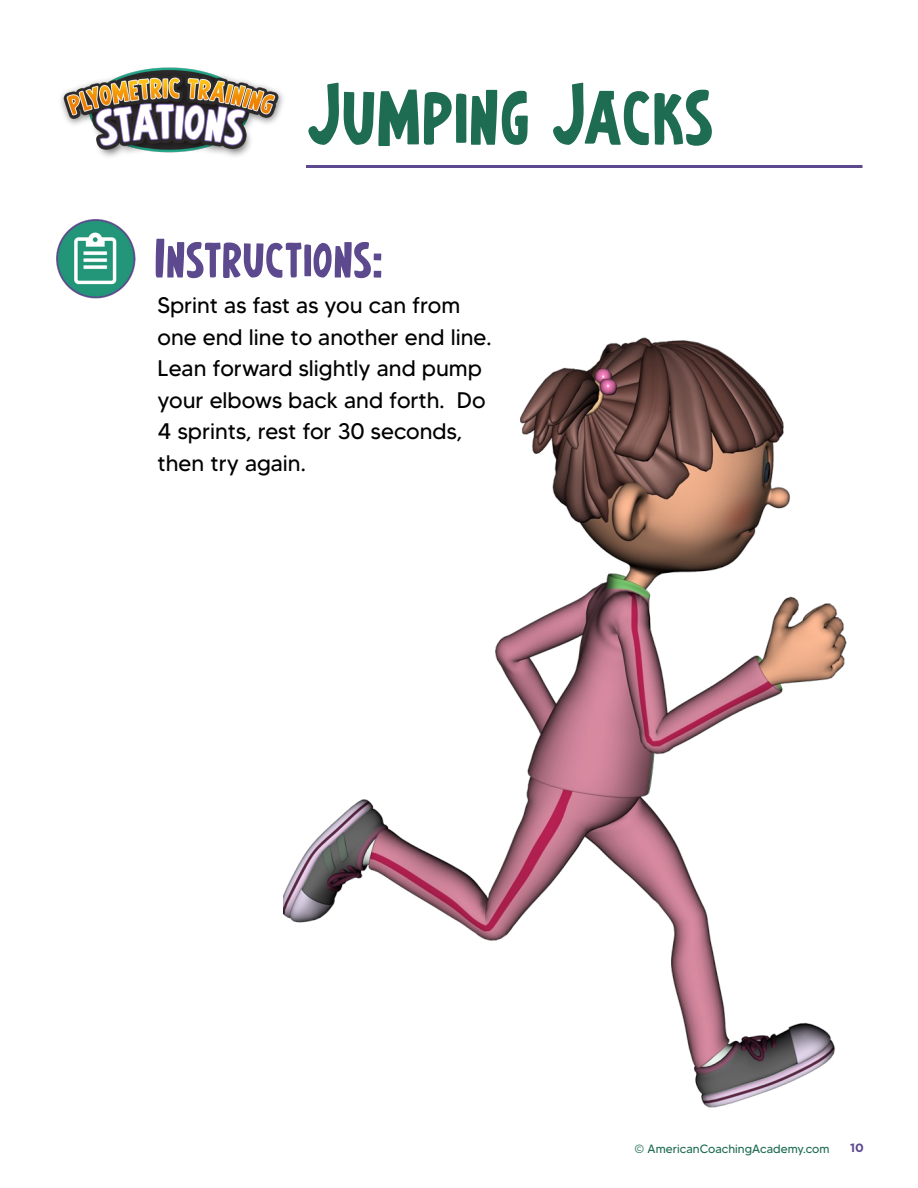
<style>
.page{position:relative;width:918px;height:1188px;background:#fff}
.page>*{position:absolute;margin:0;border:0;box-sizing:border-box;transform-origin:0 0}
.t1{font:700 93px "Earth's Mightiest";letter-spacing:.01em;color:#1e6c51}
.t2{font:700 60px "Earth's Mightiest";letter-spacing:.01em;color:#5c498e}
.t3{font:22.5px/31.5px "MADETOMMY";color:#000}
.t4{font:12px "MADETOMMY";color:#1e6c51}
.t5{font:700 12px "Gotham";color:#5c498e}
</style>
<div class="page">
<img style="left:56px;top:219px;width:79px;height:79px">
<hr style="left:306px;top:165px;width:556px;height:3px;background:#5c498e">
<img style="left:61px;top:67px;width:222px;height:90px">
<img style="left:284px;top:338px;width:563px;height:770px">
<p class="t1" style="left:308px;top:59px;width:407px">Jumping Jacks</p>
<p class="t2" style="left:154px;top:222px;width:230px">Instructions:</p>
<p class="t3" style="left:158px;top:290px;width:336px">Sprint as fast as you can from one end line to another end line.<br>Lean forward slightly and pump your elbows back and forth. Do<br>4 sprints, rest for 30 seconds, then try again.</p>
<p class="t4" style="left:635px;top:1141px;width:196px">© AmericanCoachingAcademy.com</p>
<p class="t5" style="left:850px;top:1141px;width:15px">10</p>
</div>
